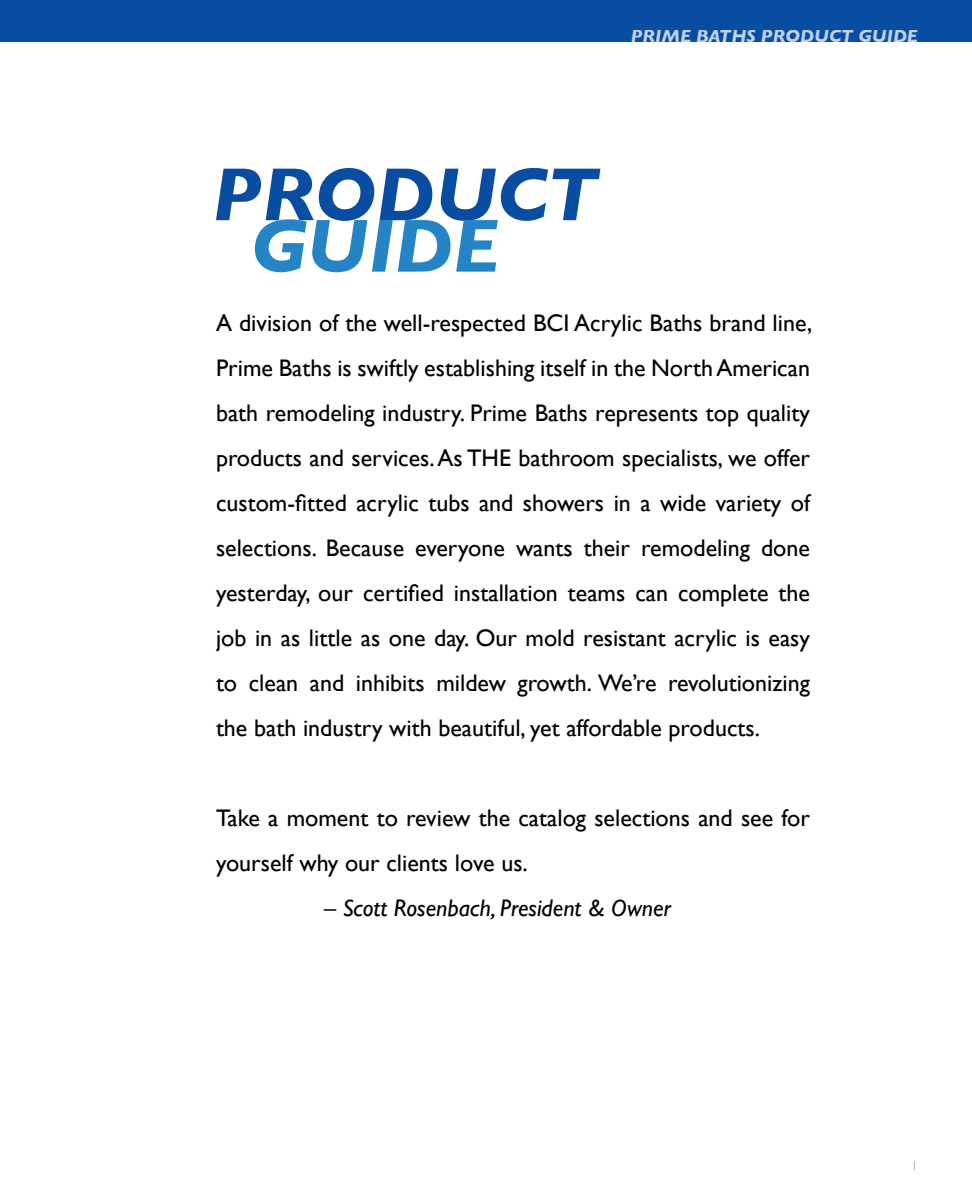
<style>
.page{position:relative;width:972px;height:1188px;background:#fff}
.page>*{position:absolute;margin:0;border:0;box-sizing:border-box;transform-origin:0 0}
.t1{font:24px/45px "Gill Sans";color:#000;text-align:justify}
.t2{font:italic 24px "Gill Sans";color:#000}
.t3{font:italic 700 18px "Gill Sans";color:#fff}
.t4{font:300 13.5px "Gill Sans";color:#939598}
</style>
<div class="page">
<div style="left:0;top:0;width:972px;height:42px;background:#084da1"></div>
<svg style="left:216px;top:168px;width:384px;height:104px"></svg>
<p class="t3" style="left:631px;top:26px;width:289px">PRIME BATHS PRODUCT GUIDE</p>
<p class="t1" style="left:216px;top:300px;width:598px">A division of the well-respected BCI Acrylic Baths brand line, Prime Baths is swiftly establishing itself in the North American bath remodeling industry. Prime Baths represents top quality products and services. As THE bathroom specialists, we offer custom-fitted acrylic tubs and showers in a wide variety of selections. Because everyone wants their remodeling done yesterday, our certified installation teams can complete the job in as little as one day. Our mold resistant acrylic is easy to clean and inhibits mildew growth. We’re revolutionizing the bath industry with beautiful, yet affordable products.</p>
<p class="t1" style="left:216px;top:795px;width:596px">Take a moment to review the catalog selections and see for yourself why our clients love us.</p>
<p class="t2" style="left:324px;top:894px;width:349px">– Scott Rosenbach, President &amp; Owner</p>
<p class="t4" style="left:911px;top:1155px;width:8px">1</p>
</div>
